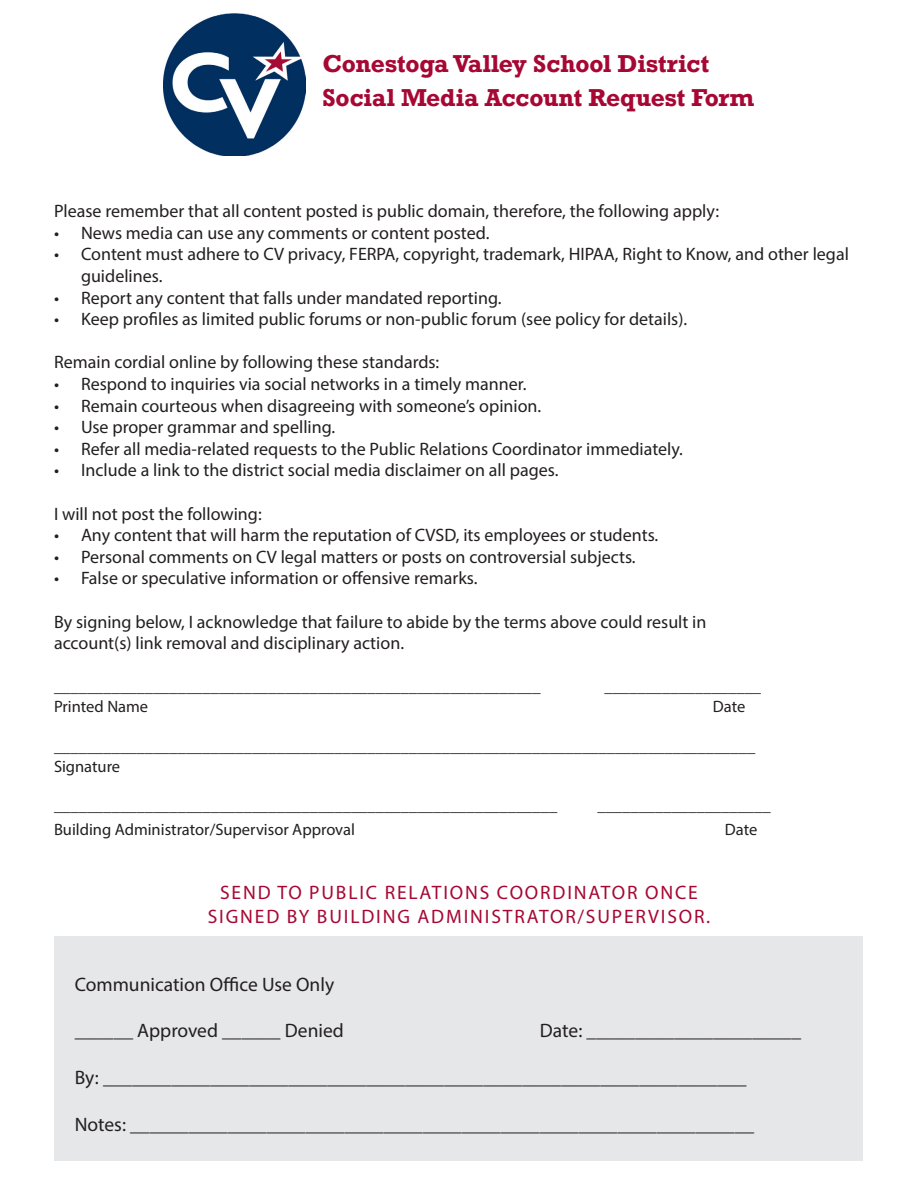
<style>
.page{position:relative;width:918px;height:1188px;background:#fff}
.page>*{position:absolute;margin:0;border:0;box-sizing:border-box;transform-origin:0 0}
.t1{font:700 22.95px/33.9px "Rockwell";color:#a60733}
.t2{font:19.5px "Myriad Pro";color:#231f20}
.t3{font:19.5px/23.4px "Myriad Pro";letter-spacing:.095em;color:#a60733;text-align:center}
.t4{font:18px/21.6px "Myriad Pro";color:#231f20}
.t5{font:16.5px/19.8px "Myriad Pro";color:#231f20}
</style>
<div class="page">
<div style="left:55px;top:936px;width:808px;height:224px;background:#e6e7e9"></div>
<img style="left:163px;top:14px;width:142px;height:142px">
<p class="t1" style="left:322px;top:46px;width:434px">Conestoga Valley School District<br>Social Media Account Request Form</p>
<p class="t4" style="left:54px;top:200px;width:667px">Please remember that all content posted is public domain, therefore, the following apply:</p>
<p class="t4" style="left:54px;top:222px;width:437px">• News media can use any comments or content posted.</p>
<p class="t4" style="left:81px;top:243px;width:769px;text-indent:-27px">• Content must adhere to CV privacy, FERPA, copyright, trademark, HIPAA, Right to Know, and other legal guidelines.</p>
<p class="t4" style="left:54px;top:286px;width:449px">• Report any content that falls under mandated reporting.</p>
<p class="t4" style="left:54px;top:308px;width:635px">• Keep profiles as limited public forums or non-public forum (see policy for details).</p>
<p class="t4" style="left:54px;top:351px;width:387px">Remain cordial online by following these standards:</p>
<p class="t4" style="left:54px;top:373px;width:474px">• Respond to inquiries via social networks in a timely manner.</p>
<p class="t4" style="left:54px;top:394px;width:489px">• Remain courteous when disagreeing with someone’s opinion.</p>
<p class="t4" style="left:54px;top:416px;width:283px">• Use proper grammar and spelling.</p>
<p class="t4" style="left:54px;top:438px;width:631px">• Refer all media-related requests to the Public Relations Coordinator immediately.</p>
<p class="t4" style="left:54px;top:459px;width:506px">• Include a link to the district social media disclaimer on all pages.</p>
<p class="t4" style="left:54px;top:502px;width:209px">I will not post the following:</p>
<p class="t4" style="left:54px;top:524px;width:606px">• Any content that will harm the reputation of CVSD, its employees or students.</p>
<p class="t4" style="left:54px;top:546px;width:583px">• Personal comments on CV legal matters or posts on controversial subjects.</p>
<p class="t4" style="left:54px;top:567px;width:425px">• False or speculative information or offensive remarks.</p>
<p class="t4" style="left:54px;top:610px;width:654px">By signing below, I acknowledge that failure to abide by the terms above could result in account(s) link removal and disciplinary action.</p>
<p class="t5" style="left:54px;top:677px;width:488px">___________________________________________________________</p>
<p class="t5" style="left:604px;top:677px;width:158px">___________________</p>
<p class="t5" style="left:54px;top:697px;width:96px">Printed Name</p>
<p class="t5" style="left:713px;top:697px;width:34px">Date</p>
<p class="t5" style="left:54px;top:736px;width:703px">_____________________________________________________________________________________<br>Signature</p>
<p class="t5" style="left:54px;top:796px;width:505px">_____________________________________________________________</p>
<p class="t5" style="left:597px;top:796px;width:175px">_____________________</p>
<p class="t5" style="left:54px;top:819px;width:303px">Building Administrator/Supervisor Approval</p>
<p class="t5" style="left:725px;top:819px;width:34px">Date</p>
<p class="t3" style="left:208px;top:881px;width:504px">SEND TO PUBLIC RELATIONS COORDINATOR ONCE<br>SIGNED BY BUILDING ADMINISTRATOR/SUPERVISOR.</p>
<p class="t2" style="left:75px;top:972px;width:261px">Communication Office Use Only</p>
<p class="t2" style="left:75px;top:1019px;width:271px">______ Approved ______ Denied</p>
<p class="t2" style="left:540px;top:1019px;width:263px">Date: ______________________</p>
<p class="t2" style="left:75px;top:1066px;width:673px">By: __________________________________________________________________</p>
<p class="t2" style="left:75px;top:1112px;width:681px">Notes: ________________________________________________________________</p>
</div>
